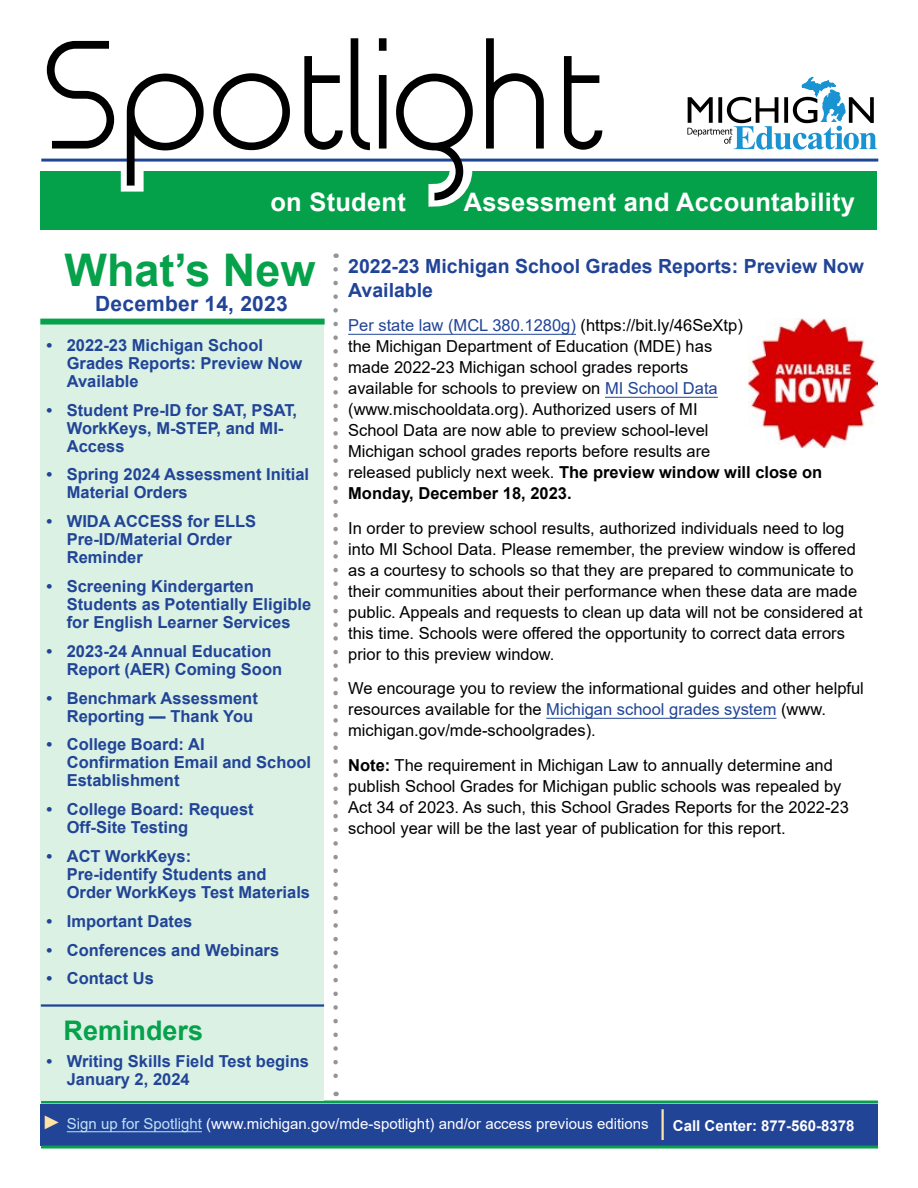
<style>
.page{position:relative;width:918px;height:1188px;background:#fff}
.page>*{position:absolute;margin:0;border:0;box-sizing:border-box;transform-origin:0 0}
.Section_Headers_-_Green{font:700 45px "Arial";color:#06a14b}
.t1{font:700 27px "Arial";color:#06a14b}
.t2{font:700 25.5px "Arial";letter-spacing:.01em;color:#fff}
.TOC-Week_of{font:700 21px "Arial";letter-spacing:.01em;color:#214497}
.t3{font:700 19.5px/23.4px "Arial";color:#214497}
.t4{font:16.5px/21px "Arial";color:#000}
.t5{font:700 16.5px/18px "Arial";color:#214497}
.BODY_COPY{font:15px "Arial";color:#fff}
.t6{font:700 15px "Arial";color:#fff}
.s1{color:#214497}
.s2{font-weight:700}
.s3{font-weight:700;font-style:italic;font-size:19.5px;color:#ffe3a4}
.s4{color:#c0e2f4}
</style>
<div class="page">
<svg style="left:333px;top:269px;width:5px;height:827px"></svg>
<div style="left:40px;top:1104px;width:838px;height:42px;background:#214497"></div>
<hr style="left:41px;top:1101px;width:837px;height:3px;background:#06a14b">
<hr style="left:41px;top:1146px;width:837px;height:3px;background:#06a14b">
<div style="left:40px;top:172px;width:837px;height:58px;background:#05a14a"></div>
<hr style="left:41px;top:159px;width:837px;height:3px;background:#214696">
<svg style="left:687px;top:77px;width:190px;height:73px"></svg>
<svg style="left:40px;top:38px;width:579px;height:169px"></svg>
<div style="left:41px;top:325px;width:283px;height:776px;background:#daf1e4"></div>
<div style="left:40px;top:319px;width:285px;height:6px;background:#06a14b"></div>
<hr style="left:67px;top:1131px;width:135px;height:1px;background:#c0e2f4">
<hr style="left:662px;top:1109px;width:2px;height:31px;background:#ffe3a4">
<hr style="left:41px;top:1004px;width:283px;height:3px;background:#214497">
<hr style="left:348px;top:334px;width:228px;height:1px;background:#214497">
<hr style="left:605px;top:397px;width:113px;height:1px;background:#214497">
<hr style="left:546px;top:718px;width:230px;height:1px;background:#214497">
<img style="left:748px;top:319px;width:130px;height:129px">
<p class="t2" style="left:270px;top:185px;width:137px">on Student</p>
<p class="t2" style="left:464px;top:185px;width:393px">Assessment and Accountability</p>
<h1 class="Section_Headers_-_Green" style="left:65px;top:239px;width:252px">What’s New</h1>
<p class="TOC-Week_of" style="left:95px;top:289px;width:194px">December 14, 2023</p>
<p class="t5" style="left:67px;top:336px;width:237px;text-indent:-20px">• 2022-23 Michigan School<br>Grades Reports: Preview Now<br>Available</p>
<p class="t5" style="left:67px;top:401px;width:232px;text-indent:-20px">• Student Pre-ID for SAT, PSAT,<br>WorkKeys, M-STEP, and MI-<br>Access</p>
<p class="t5" style="left:67px;top:466px;width:244px;text-indent:-20px">• Spring 2024 Assessment Initial<br>Material Orders</p>
<p class="t5" style="left:67px;top:513px;width:191px;text-indent:-20px">• WIDA ACCESS for ELLS<br>Pre-ID/Material Order<br>Reminder</p>
<p class="t5" style="left:67px;top:577px;width:246px;text-indent:-20px">• Screening Kindergarten<br>Students as Potentially Eligible for English Learner Services</p>
<p class="t5" style="left:67px;top:642px;width:217px;text-indent:-20px">• 2023-24 Annual Education<br>Report (AER) Coming Soon</p>
<p class="t5" style="left:47px;top:689px;width:213px;text-align:right">• Benchmark Assessment<br>Reporting — Thank You</p>
<p class="t5" style="left:67px;top:736px;width:246px;text-indent:-20px">• College Board: AI<br>Confirmation Email and School<br>Establishment</p>
<p class="t5" style="left:67px;top:801px;width:189px;text-indent:-20px">• College Board: Request<br>Off-Site Testing</p>
<p class="t5" style="left:67px;top:847px;width:245px;text-indent:-20px">• ACT WorkKeys:<br>Pre-identify Students and<br>Order WorkKeys Test Materials</p>
<p class="t5" style="left:47px;top:912px;width:147px">• Important Dates</p>
<p class="t5" style="left:47px;top:941px;width:234px">• Conferences and Webinars</p>
<p class="t5" style="left:47px;top:970px;width:109px">• Contact Us</p>
<p class="t3" style="left:348px;top:255px;width:517px">2022-23 Michigan School Grades Reports: Preview Now<br>Available</p>
<p class="t4" style="left:348px;top:315px;width:476px"><span class="s1">Per state law (MCL 380.1280g)</span> (https://bit.ly/46SeXtp)<br>the Michigan Department of Education (MDE) has<br>made 2022-23 Michigan school grades reports<br>available for schools to preview on <span class="s1">MI School Data </span>(www.mischooldata.org). Authorized users of MI<br>School Data are now able to preview school-level<br>Michigan school grades reports before results are<br>released publicly next week. <span class="s2">The preview window will close on Monday, December 18, 2023.</span></p>
<p class="t4" style="left:348px;top:517px;width:516px">In order to preview school results, authorized individuals need to log into MI School Data. Please remember, the preview window is offered as a courtesy to schools so that they are prepared to communicate to their communities about their performance when these data are made public. Appeals and requests to clean up data will not be considered at this time. Schools were offered the opportunity to correct data errors prior to this preview window.</p>
<p class="t4" style="left:348px;top:678px;width:517px">We encourage you to review the informational guides and other helpful resources available for the <span class="s1">Michigan school grades system</span> (www. michigan.gov/mde-schoolgrades).</p>
<p class="t4" style="left:348px;top:754px;width:502px"><span class="s2">Note:</span> The requirement in Michigan Law to annually determine and publish School Grades for Michigan public schools was repealed by Act 34 of 2023. As such, this School Grades Reports for the 2022-23 school year will be the last year of publication for this report.</p>
<h2 class="t1" style="left:64px;top:1012px;width:141px">Reminders</h2>
<p class="t5" style="left:67px;top:1052px;width:244px;text-indent:-20px">• Writing Skills Field Test begins<br>January 2, 2024</p>
<p class="BODY_COPY" style="left:42px;top:1113px;width:608px"><span class="s3">►</span> <span class="s4">Sign up for Spotlight</span> (www.michigan.gov/mde-spotlight) and/or access previous editions</p>
<p class="t6" style="left:673px;top:1115px;width:183px">Call Center: 877-560-8378</p>
</div>
